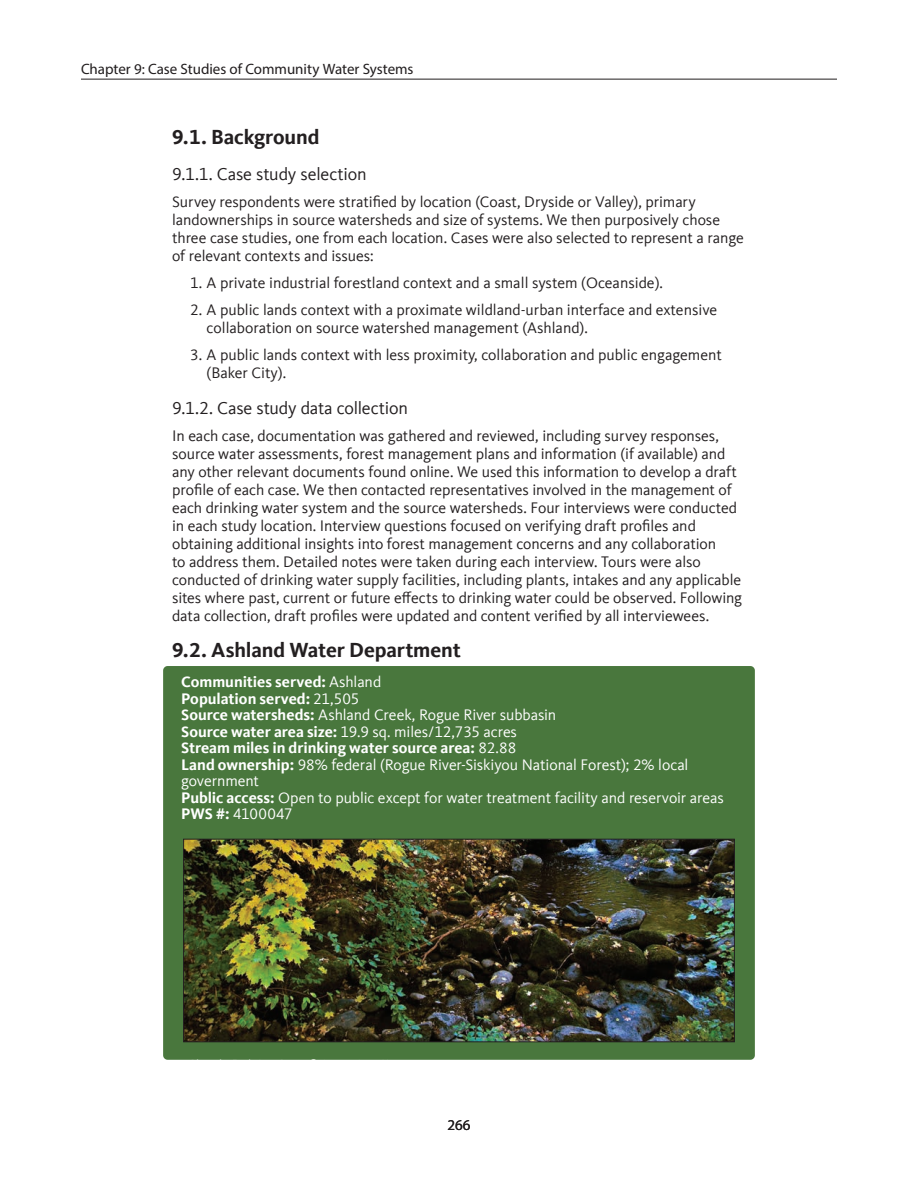
<style>
.page{position:relative;width:918px;height:1188px;background:#fff}
.page>*{position:absolute;margin:0;border:0;box-sizing:border-box;transform-origin:0 0}
.t1{font:700 21px "Kievit Offc";letter-spacing:-.005em;color:#231f20}
.t2{font:18px "Kievit Offc";letter-spacing:-.005em;color:#231f20}
.t3{font:15.75px/18px "Kievit Offc";letter-spacing:-.005em;color:#231f20}
.t4{font:15.75px/16.5px "Kievit Offc";letter-spacing:-.005em;color:#fff}
.t5{font:15px "Myriad Pro";color:#211d1e}
.t6{font:15px "Myriad Pro";color:#231f20}
.s1{font-weight:700}
</style>
<div class="page">
<hr style="left:81px;top:79px;width:756px;height:1px;background:#211d1e">
<div style="left:163px;top:666px;width:592px;height:394px;background:#49773d;border-radius:4px"></div>
<img style="left:185px;top:841px;width:548px;height:199px">
<div style="left:183px;top:839px;width:552px;height:203px;border:1px solid #231f20"></div>
<p class="t5" style="left:81px;top:60px;width:334px">Chapter 9: Case Studies of Community Water Systems</p>
<h1 class="t1" style="left:172px;top:125px;width:149px">9.1. Background</h1>
<p class="t2" style="left:172px;top:164px;width:196px">9.1.1. Case study selection</p>
<p class="t3" style="left:172px;top:193px;width:573px">Survey respondents were stratified by location (Coast, Dryside or Valley), primary landownerships in source watersheds and size of systems. We then purposively chose three case studies, one from each location. Cases were also selected to represent a range of relevant contexts and issues:</p>
<p class="t3" style="left:190px;top:274px;width:474px">1. A private industrial forestland context and a small system (Oceanside).</p>
<p class="t3" style="left:207px;top:301px;width:512px;text-indent:-17px">2. A public lands context with a proximate wildland-urban interface and extensive collaboration on source watershed management (Ashland).</p>
<p class="t3" style="left:207px;top:346px;width:517px;text-indent:-17px">3. A public lands context with less proximity, collaboration and public engagement (Baker City).</p>
<p class="t2" style="left:172px;top:398px;width:237px">9.1.2. Case study data collection</p>
<p class="t3" style="left:172px;top:427px;width:572px">In each case, documentation was gathered and reviewed, including survey responses, source water assessments, forest management plans and information (if available) and any other relevant documents found online. We used this information to develop a draft profile of each case. We then contacted representatives involved in the management of each drinking water system and the source watersheds. Four interviews were conducted in each study location. Interview questions focused on verifying draft profiles and obtaining additional insights into forest management concerns and any collaboration<br>to address them. Detailed notes were taken during each interview. Tours were also conducted of drinking water supply facilities, including plants, intakes and any applicable sites where past, current or future effects to drinking water could be observed. Following data collection, draft profiles were updated and content verified by all interviewees.</p>
<h1 class="t1" style="left:172px;top:638px;width:290px">9.2. Ashland Water Department</h1>
<p class="t4" style="left:181px;top:674px;width:544px"><span class="s1">Communities served:</span> Ashland<br><span class="s1">Population served:</span> 21,505<br><span class="s1">Source watersheds:</span> Ashland Creek, Rogue River subbasin<br><span class="s1">Source water area size:</span> 19.9 sq. miles/12,735 acres<br><span class="s1">Stream miles in drinking water source area:</span> 82.88<br><span class="s1">Land ownership:</span> 98% federal (Rogue River-Siskiyou National Forest); 2% local government<br><span class="s1">Public access:</span> Open to public except for water treatment facility and reservoir areas <span class="s1">PWS #:</span> 4100047</p>
<p class="t6" style="left:447px;top:1116px;width:25px">266</p>
</div>
